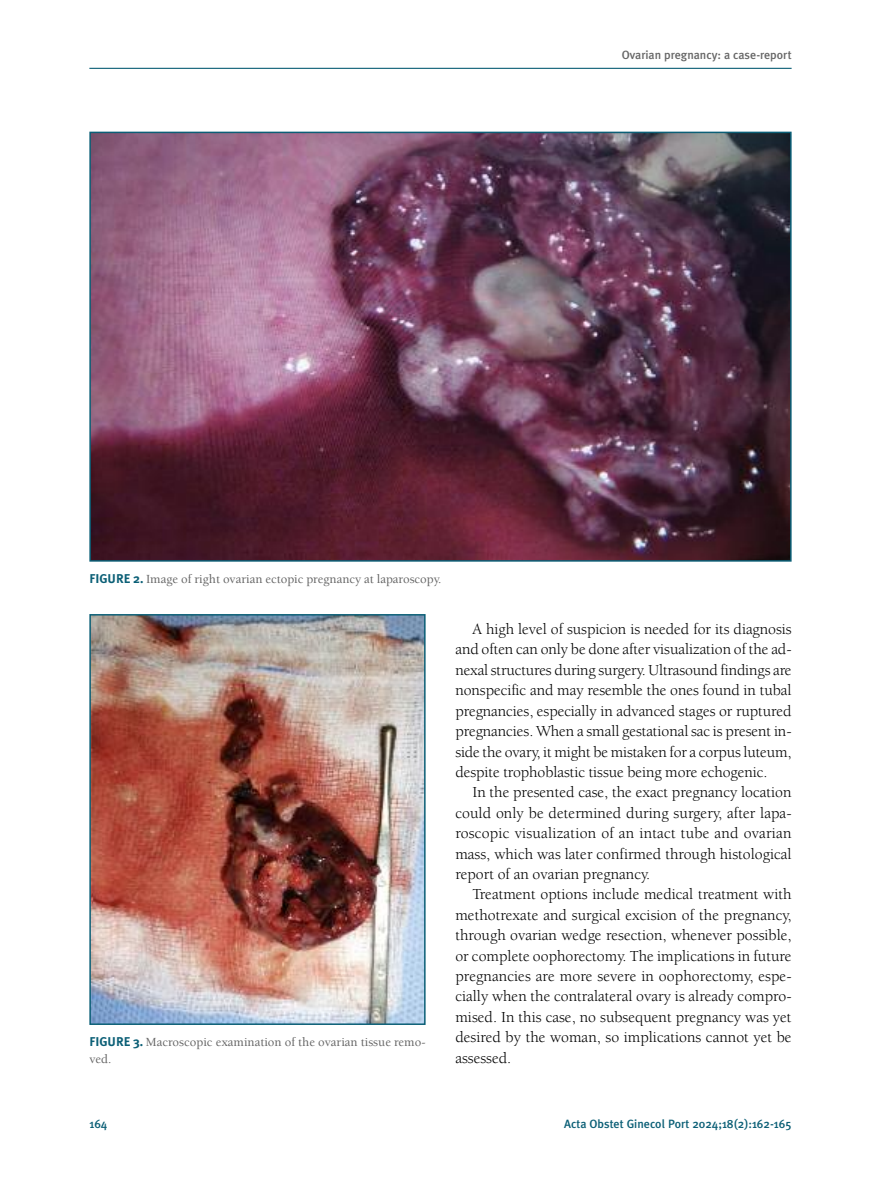
<style>
.page{position:relative;width:881px;height:1191px;background:#fff}
.page>*{position:absolute;margin:0;border:0;box-sizing:border-box;transform-origin:0 0}
.t1{font:15.75px/20.4px "Berkeley";color:#000;text-align:justify}
.t2{font:500 12.75px/17.2px "Berkeley";color:#656565}
.t3{font:500 12px "Meta Plus";color:#0b5f76}
.t4{font:500 12px "Meta Plus";color:#666}
.s1{font-family:"Meta Plus";font-weight:700;color:#0b5f76}
</style>
<div class="page">
<hr style="left:89px;top:68px;width:702px;height:1px;background:#0b5f76">
<img style="left:92px;top:135px;width:696px;height:423px">
<div style="left:89px;top:132px;width:702px;height:429px;border:2px solid #0b5f76"></div>
<img style="left:92px;top:617px;width:330px;height:405px">
<div style="left:89px;top:614px;width:336px;height:411px;border:2px solid #0b5f76"></div>
<p class="t4" style="left:621px;top:47px;width:171px">Ovarian pregnancy: a case-report</p>
<p class="t2" style="left:89px;top:571px;width:353px"><span class="s1">FIGURE 2.</span> Image of right ovarian ectopic pregnancy at laparoscopy.</p>
<p class="t2" style="left:89px;top:1034px;width:337px"><span class="s1">FIGURE 3.</span> Macroscopic examination of the ovarian tissue remo&shy;ved.</p>
<p class="t1" style="left:455px;top:620px;width:337px;text-indent:17px">A high level of suspicion is needed for its diagnosis and often can only be done after visualization of the ad&shy;nexal structures during surgery. Ultrasound findings are nonspecific and may resemble the ones found in tubal pregnancies, especially in advanced stages or ruptured pregnancies. When a small gestational sac is present in&shy;side the ovary, it might be mistaken for a corpus luteum, despite trophoblastic tissue being more echogenic.</p>
<p class="t1" style="left:455px;top:783px;width:337px;text-indent:17px">In the presented case, the exact pregnancy location could only be determined during surgery, after lapa&shy;roscopic visualization of an intact tube and ovarian mass, which was later confirmed through histological report of an ovarian pregnancy.</p>
<p class="t1" style="left:455px;top:885px;width:337px;text-indent:17px">Treatment options include medical treatment with methotrexate and surgical excision of the pregnancy, through ovarian wedge resection, whenever possible, or complete oophorectomy. The implications in future pregnancies are more severe in oophorectomy, espe&shy;cially when the contralateral ovary is already compro&shy;mised. In this case, no subsequent pregnancy was yet desired by the woman, so implications cannot yet be assessed.</p>
<p class="t3" style="left:89px;top:1117px;width:20px">164</p>
<p class="t3" style="left:564px;top:1117px;width:229px">Acta Obstet Ginecol Port 2024;18(2):162-165</p>
</div>
